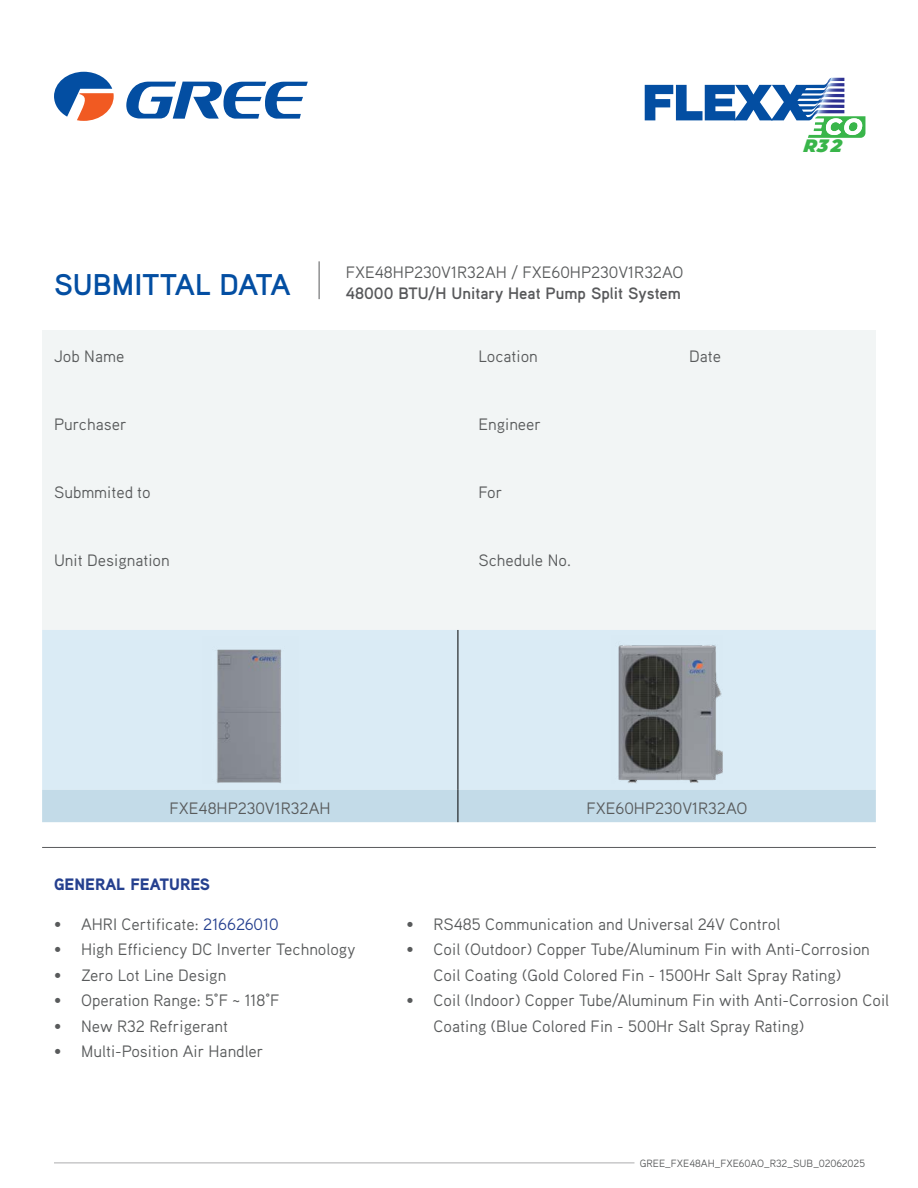
<style>
.page{position:relative;width:918px;height:1188px;background:#fff}
.page>*{position:absolute;margin:0;border:0;box-sizing:border-box;transform-origin:0 0}
.t1{font:700 30px "Aaux Pro";color:#034ea2}
.t2{font:italic 900 18px "Montserrat";color:#39b54a}
.t3{font:16.5px/25.5px "Aaux Pro";color:#585a5b;text-align:center}
.t4{font:700 16.5px "Aaux Pro";color:#58595b}
.t5{font:900 16.5px "Aaux Pro";color:#25408f}
.t6{font:10.5px "Aaux Pro";color:#585a5b}
.s1{color:#25408f}
</style>
<div class="page">
<div style="left:42px;top:330px;width:834px;height:300px;background:#f2f5f5"></div>
<hr style="left:42px;top:847px;width:834px;height:1px;background:#58595b">
<hr style="left:319px;top:261px;width:1px;height:38px;background:#58595b">
<div style="left:42px;top:630px;width:834px;height:160px;background:#daebf5"></div>
<div style="left:42px;top:790px;width:834px;height:32px;background:#c3dbe8"></div>
<hr style="left:458px;top:630px;width:1px;height:160px;background:#000">
<hr style="left:458px;top:790px;width:1px;height:32px;background:#000">
<img style="left:202px;top:636px;width:96px;height:148px">
<img style="left:611px;top:636px;width:112px;height:148px">
<hr style="left:54px;top:1163px;width:580px;height:1px;background:#58585a">
<svg style="left:54px;top:72px;width:60px;height:49px"></svg>
<svg style="left:126px;top:82px;width:182px;height:37px"></svg>
<svg style="left:645px;top:78px;width:220px;height:60px"></svg>
<h1 class="t1" style="left:54px;top:265px;width:238px">SUBMITTAL DATA</h1>
<p class="t3" style="left:346px;top:259px;width:339px">FXE48HP230V1R32AH / FXE60HP230V1R32AO</p>
<p class="t4" style="left:346px;top:283px;width:337px">48000 BTU/H Unitary Heat Pump Split System</p>
<p class="t3" style="left:54px;top:343px;width:72px">Job Name</p>
<p class="t3" style="left:478px;top:343px;width:61px">Location</p>
<p class="t3" style="left:689px;top:343px;width:34px">Date</p>
<p class="t3" style="left:54px;top:411px;width:74px">Purchaser</p>
<p class="t3" style="left:478px;top:411px;width:64px">Engineer</p>
<p class="t3" style="left:54px;top:479px;width:98px">Submmited to</p>
<p class="t3" style="left:478px;top:479px;width:26px">For</p>
<p class="t3" style="left:54px;top:547px;width:117px">Unit Designation</p>
<p class="t3" style="left:478px;top:547px;width:94px">Schedule No.</p>
<p class="t2" style="left:803px;top:132px;width:39px">R32</p>
<p class="t3" style="left:169px;top:795px;width:163px">FXE48HP230V1R32AH</p>
<p class="t3" style="left:586px;top:795px;width:163px">FXE60HP230V1R32AO</p>
<p class="t5" style="left:54px;top:874px;width:158px">GENERAL FEATURES</p>
<p class="t3" style="left:54px;top:911px;width:226px">• AHRI Certificate: <span class="s1">216626010</span></p>
<p class="t3" style="left:54px;top:936px;width:303px">• High Efficiency DC Inverter Technology</p>
<p class="t3" style="left:54px;top:962px;width:174px">• Zero Lot Line Design</p>
<p class="t3" style="left:54px;top:987px;width:227px">• Operation Range: 5°F ~ 118°F</p>
<p class="t3" style="left:54px;top:1013px;width:176px">• New R32 Refrigerant</p>
<p class="t3" style="left:54px;top:1038px;width:211px">• Multi-Position Air Handler</p>
<p class="t3" style="left:407px;top:911px;width:375px">• RS485 Communication and Universal 24V Control</p>
<p class="t3" style="left:407px;top:936px;width:465px">• Coil (Outdoor) Copper Tube/Aluminum Fin with Anti-Corrosion<br>Coil Coating (Gold Colored Fin - 1500Hr Salt Spray Rating)</p>
<p class="t3" style="left:434px;top:987px;width:457px;text-align:left;text-indent:-27px">• Coil (Indoor) Copper Tube/Aluminum Fin with Anti-Corrosion Coil<br>Coating (Blue Colored Fin - 500Hr Salt Spray Rating)</p>
<p class="t6" style="left:640px;top:1157px;width:227px">GREE_FXE48AH_FXE60AO_R32_SUB_02062025</p>
</div>
